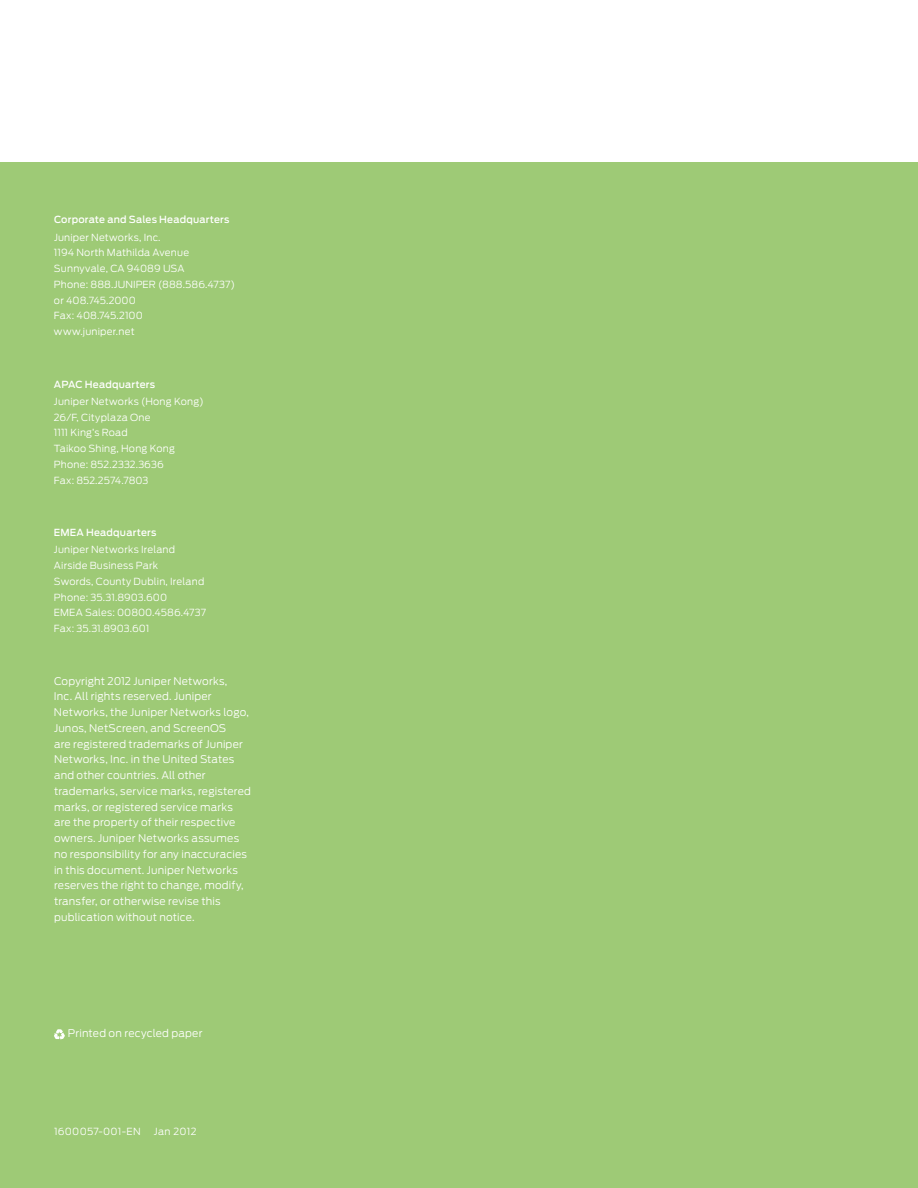
<style>
.page{position:relative;width:918px;height:1188px;background:#fff}
.page>*{position:absolute;margin:0;border:0;box-sizing:border-box;transform-origin:0 0}
.t1{font:300 10.5px/15.8px "Antenna";letter-spacing:.02em;color:#fff}
.t2{font:300 9.75px/15.8px "Antenna";letter-spacing:.01em;color:#fff}
.t3{font:500 9.75px "Antenna";letter-spacing:.02em;color:#fff}
.t4{font:300 9.75px "Antenna";letter-spacing:.03em;color:#fff}
</style>
<div class="page">
<div style="left:0;top:162px;width:918px;height:1026px;background:#9eca76"></div>
<svg style="left:54px;top:1029px;width:11px;height:11px"></svg>
<p class="t3" style="left:54px;top:214px;width:177px">Corporate and Sales Headquarters</p>
<p class="t2" style="left:54px;top:229px;width:137px">Juniper Networks, I nc.<br>1194 North Mathilda Avenue<br>Sunnyvale, CA 94089 USA<br>Phone: 888.JUNI</p>
<p class="t2" style="left:54px;top:276px;width:183px;text-indent:82px">PER (888.586.4737) or 408.745.2000<br>Fax: 408.745.2100<br>www.juniper.net</p>
<p class="t3" style="left:54px;top:378px;width:103px">APAC Headquarters</p>
<p class="t2" style="left:54px;top:393px;width:151px">Juniper Networks (Hong Kong)<br>26/F, Cityplaza One<br>1111 King’s Road<br>Taikoo Shing, Hong Kong<br>Phone: 852.2332.3636<br>Fax: 852.2574.7803</p>
<p class="t3" style="left:54px;top:527px;width:104px">EMEA Headquarters</p>
<p class="t2" style="left:54px;top:542px;width:154px">Juniper Networks I reland<br>Airside Business Park<br>Swords, County Dublin, I reland<br>Phone: 35.31.8903.600<br>EMEA Sales: 00800.4586.4737<br>Fax: 35.31.8903.601</p>
<p class="t1" style="left:54px;top:673px;width:199px">Copyright 2012 Juniper Networks,<br>I nc. All rights reserved. Juniper<br>N etworks, the Juniper N etworks logo, Junos, NetScreen, and ScreenOS<br>are registered trademarks of Juniper Networks, I nc. in the U nited States and other countries. All other trademarks, service marks, registered marks, or registered service marks are the property of their respective owners. Juniper Networks assumes no responsibility for any inaccuracies in this document. Juniper Networks reserves the right to change, modify, transfer, or otherwise revise this publication without notice.</p>
<p class="t1" style="left:68px;top:1025px;width:136px">Printed on recycled paper</p>
<p class="t4" style="left:54px;top:1126px;width:80px">1600057-001-EN</p>
<p class="t2" style="left:154px;top:1123px;width:44px">Jan 2012</p>
</div>
